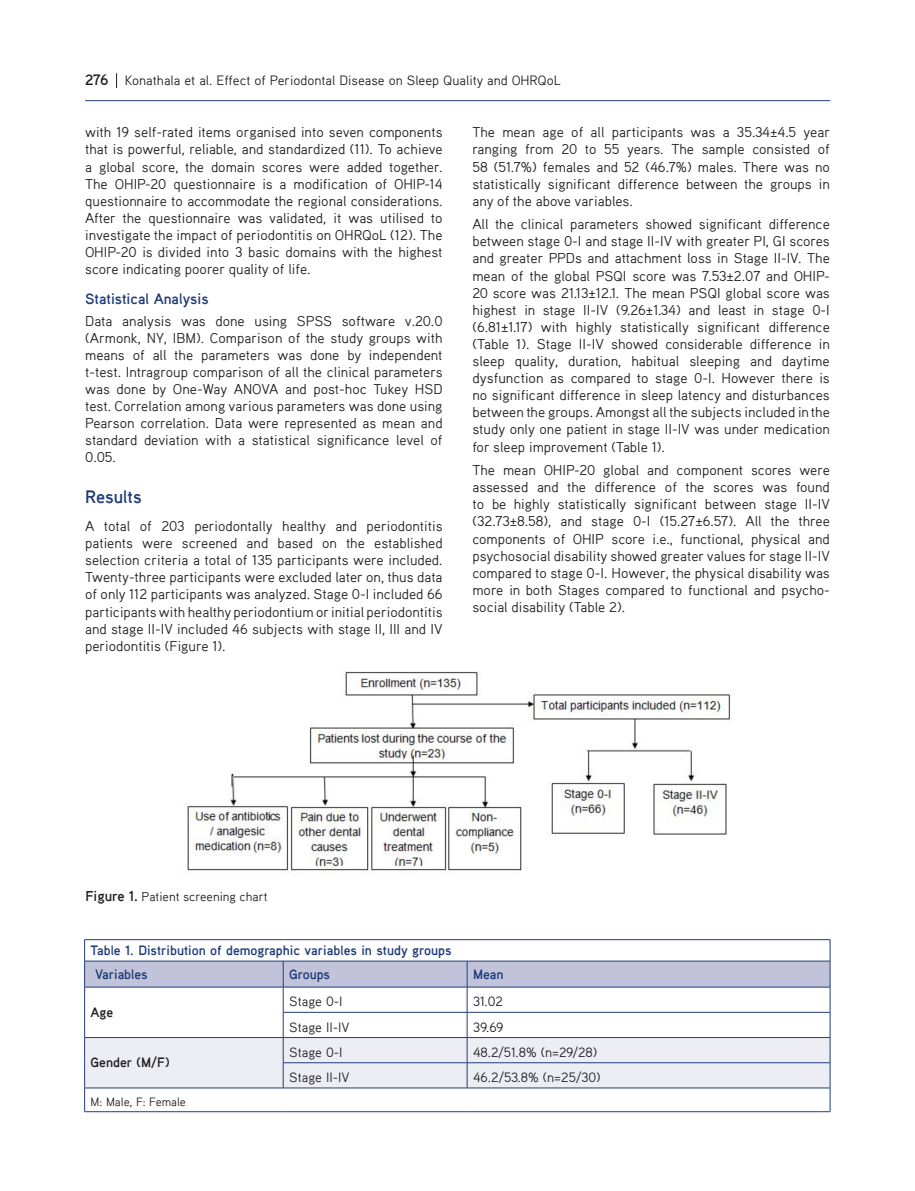
<style>
.page{position:relative;width:915px;height:1191px;background:#fff}
.page>*{position:absolute;margin:0;border:0;box-sizing:border-box;transform-origin:0 0}
.ARABASLIK{font:700 18px "Aaux Pro";color:#213c78}
.BOLD{font:700 15px "Aaux Pro";color:#213c78}
.YAZI{font:14.25px/17.1px "Aaux Pro";color:#231f20;text-align:justify}
.TABLO-YAZI{font:13.5px "Aaux Pro";color:#231f20}
.TABLO-BASLIK{font:700 13.5px "Aaux Pro";color:#213c78}
.TABLO-ARA{font:700 13.5px "Aaux Pro";letter-spacing:-.005em;color:#213c78}
.TABLO-YAZI-2{font:700 13.5px "Aaux Pro";color:#231f20}
.RESİM_ALTI{font:12.75px "Aaux Pro";color:#231f20}
.TABLO-ALTI{font:12px "Aaux Pro";color:#231f20}
.s1{font-weight:700;font-size:15px}
.s2{font-weight:700;font-size:14.25px}
</style>
<div class="page">
<svg style="left:116px;top:73px;width:1px;height:15px"></svg>
<hr style="left:85px;top:100px;width:745px;height:1px;background:#213c78">
<img style="left:187px;top:671px;width:545px;height:204px">
<hr style="left:84px;top:939px;width:199px;height:1px;background:#213c78">
<hr style="left:283px;top:939px;width:184px;height:1px;background:#213c78">
<hr style="left:467px;top:939px;width:363px;height:1px;background:#213c78">
<svg style="left:84px;top:940px;width:746px;height:171px"></svg>
<hr style="left:84px;top:1111px;width:199px;height:1px;background:#213c78">
<hr style="left:283px;top:1111px;width:184px;height:1px;background:#213c78">
<hr style="left:467px;top:1111px;width:363px;height:1px;background:#213c78">
<p class="TABLO-YAZI" style="left:85px;top:72px;width:477px"><span class="s1">276</span> Konathala et al. Effect of Periodontal Disease on Sleep Quality and OHRQoL</p>
<p class="YAZI" style="left:85px;top:123px;width:359px">with 19 self-rated items organised into seven components that is powerful, reliable, and standardized (11). To achieve a global score, the domain scores were added together.<br>The OHIP-20 questionnaire is a modification of OHIP-14 questionnaire to accommodate the regional considerations.<br>After the questionnaire was validated, it was utilised to investigate the impact of periodontitis on OHRQoL (12). The OHIP-20 is divided into 3 basic domains with the highest score indicating poorer quality of life.</p>
<p class="BOLD" style="left:85px;top:289px;width:125px">Statistical Analysis</p>
<p class="YAZI" style="left:85px;top:312px;width:359px">Data analysis was done using SPSS software v.20.0 (Armonk, NY, IBM). Comparison of the study groups with means of all the parameters was done by independent t-test. Intragroup comparison of all the clinical parameters was done by One-Way ANOVA and post-hoc Tukey HSD test. Correlation among various parameters was done using Pearson correlation. Data were represented as mean and standard deviation with a statistical significance level of 0.05.</p>
<p class="ARABASLIK" style="left:85px;top:485px;width:58px">Results</p>
<p class="YAZI" style="left:85px;top:517px;width:359px">A total of 203 periodontally healthy and periodontitis patients were screened and based on the established selection criteria a total of 135 participants were included.<br>Twenty-three participants were excluded later on, thus data of only 112 participants was analyzed. Stage 0-I included 66 participants with healthy periodontium or initial periodontitis and stage II-IV included 46 subjects with stage II, III and IV periodontitis (Figure 1).</p>
<p class="YAZI" style="left:472px;top:123px;width:359px">The mean age of all participants was a 35.34±4.5 year ranging from 20 to 55 years. The sample consisted of 58 (51.7%) females and 52 (46.7%) males. There was no statistically significant difference between the groups in any of the above variables.</p>
<p class="YAZI" style="left:472px;top:215px;width:359px">All the clinical parameters showed significant difference between stage 0-I and stage II-IV with greater PI, GI scores and greater PPDs and attachment loss in Stage II-IV. The mean of the global PSQI score was 7.53±2.07 and OHIP-20 score was 21.13±12.1. The mean PSQI global score was highest in stage II-IV (9.26±1.34) and least in stage 0-I (6.81±1.17) with highly statistically significant difference (Table 1). Stage II-IV showed considerable difference in sleep quality, duration, habitual sleeping and daytime dysfunction as compared to stage 0-I. However there is no significant difference in sleep latency and disturbances between the groups. Amongst all the subjects included in the study only one patient in stage II-IV was under medication for sleep improvement (Table 1).</p>
<p class="YAZI" style="left:472px;top:461px;width:359px">The mean OHIP-20 global and component scores were assessed and the difference of the scores was found to be highly statistically significant between stage II-IV (32.73±8.58), and stage 0-I (15.27±6.57). All the three components of OHIP score i.e., functional, physical and psychosocial disability showed greater values for stage II-IV compared to stage 0-I. However, the physical disability was more in both Stages compared to functional and psycho&shy;social disability (Table 2).</p>
<p class="RESİM_ALTI" style="left:85px;top:888px;width:184px"><span class="s2">Figure 1.</span> Patient screening chart</p>
<p class="TABLO-BASLIK" style="left:91px;top:941px;width:362px">Table 1. Distribution of demographic variables in study groups</p>
<p class="TABLO-ARA" style="left:95px;top:965px;width:54px">Variables</p>
<p class="TABLO-ARA" style="left:289px;top:965px;width:42px">Groups</p>
<p class="TABLO-ARA" style="left:473px;top:965px;width:32px">Mean</p>
<p class="TABLO-YAZI-2" style="left:91px;top:1003px;width:24px">Age</p>
<p class="TABLO-YAZI" style="left:289px;top:993px;width:55px">Stage 0-I</p>
<p class="TABLO-YAZI" style="left:473px;top:993px;width:31px">31.02</p>
<p class="TABLO-YAZI" style="left:289px;top:1018px;width:62px">Stage II-IV</p>
<p class="TABLO-YAZI" style="left:473px;top:1018px;width:32px">39.69</p>
<p class="TABLO-YAZI-2" style="left:91px;top:1054px;width:80px">Gender (M/F)</p>
<p class="TABLO-ALTI" style="left:91px;top:1094px;width:97px">M: Male, F: Female</p>
<p class="TABLO-YAZI" style="left:289px;top:1043px;width:55px">Stage 0-I</p>
<p class="TABLO-YAZI" style="left:473px;top:1043px;width:126px">48.2/51.8% (n=29/28)</p>
<p class="TABLO-YAZI" style="left:289px;top:1068px;width:62px">Stage II-IV</p>
<p class="TABLO-YAZI" style="left:473px;top:1068px;width:129px">46.2/53.8% (n=25/30)</p>
</div>
